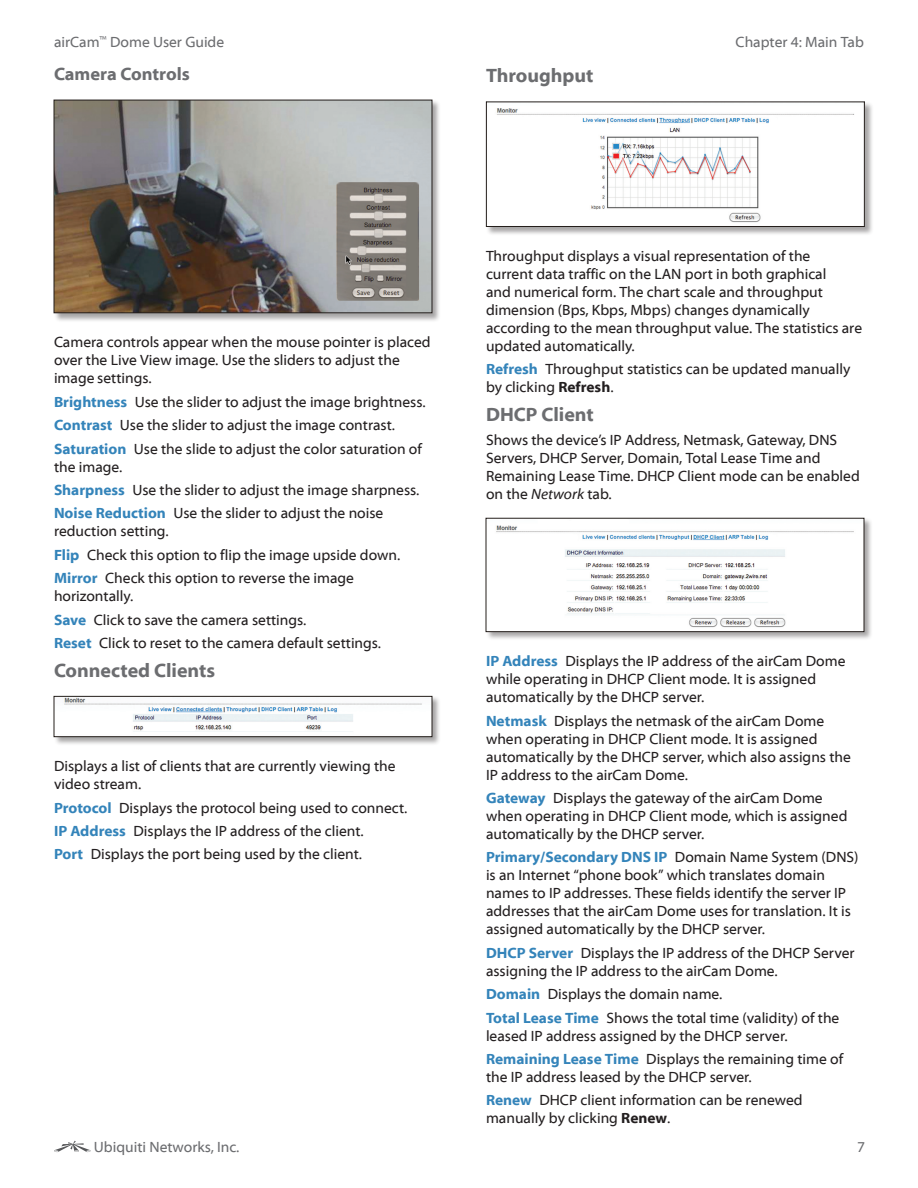
<style>
.page{position:relative;width:918px;height:1188px;background:#fff}
.page>*{position:absolute;margin:0;border:0;box-sizing:border-box;transform-origin:0 0}
.t1{font:700 19.5px "Myriad Web Pro";color:#6c6d70}
.t2{font:700 18px "Myriad Web Pro";color:#6c6d70}
.t3{font:15px/18px "Myriad Web Pro";color:#231f20}
.t4{font:15px "Myriad Web Pro";color:#6c6d70}
.s1{font-weight:700;color:#3484ba}
.s2{font-weight:700}
.s3{font-style:italic}
</style>
<div class="page">
<svg style="left:54px;top:1141px;width:37px;height:11px"></svg>
<div style="left:54px;top:99px;width:387px;height:223px;background:#231f20;opacity:.4"></div>
<img style="left:56px;top:102px;width:374px;height:209px">
<div style="left:54px;top:100px;width:378px;height:213px;border:1px solid #241e1b"></div>
<div style="left:54px;top:696px;width:387px;height:50px;background:#231f20;opacity:.4"></div>
<img style="left:56px;top:698px;width:374px;height:37px">
<div style="left:54px;top:696px;width:378px;height:41px;border:1px solid #241e1b"></div>
<div style="left:486px;top:101px;width:388px;height:135px;background:#231f20;opacity:.4"></div>
<img style="left:488px;top:104px;width:375px;height:121px">
<div style="left:486px;top:102px;width:379px;height:125px;border:1px solid #241e1b"></div>
<div style="left:486px;top:517px;width:387px;height:124px;background:#231f20;opacity:.4"></div>
<img style="left:488px;top:520px;width:374px;height:110px">
<div style="left:486px;top:518px;width:378px;height:114px;border:1px solid #241e1b"></div>
<p class="t4" style="left:54px;top:33px;width:172px">airCam<sup>™</sup> Dome User Guide</p>
<p class="t2" style="left:54px;top:65px;width:137px">Camera Controls</p>
<h1 class="t1" style="left:486px;top:65px;width:109px">Throughput</h1>
<p class="t4" style="left:736px;top:33px;width:130px">Chapter 4: Main Tab</p>
<p class="t3" style="left:54px;top:334px;width:378px">Camera controls appear when the mouse pointer is placed over the Live View image. Use the sliders to adjust the image settings.</p>
<p class="t3" style="left:54px;top:390px;width:373px;line-height:23.4px"><span class="s1">Brightness</span> Use the slider to adjust the image brightness.<br><span class="s1">Contrast</span> Use the slider to adjust the image contrast.<br><span class="s1">Saturation</span> Use the slide to adjust the color saturation of</p>
<p class="t3" style="left:54px;top:455px;width:367px;line-height:23.4px">the image.<br><span class="s1">Sharpness</span> Use the slider to adjust the image sharpness.<br><span class="s1">Noise Reduction</span> Use the slider to adjust the noise</p>
<p class="t3" style="left:54px;top:520px;width:348px;line-height:23.4px">reduction setting.<br><span class="s1">Flip</span> Check this option to flip the image upside down.<br><span class="s1">Mirror</span> Check this option to reverse the image</p>
<p class="t3" style="left:54px;top:585px;width:329px;line-height:23.4px">horizontally.<br><span class="s1">Save</span> Click to save the camera settings.<br><span class="s1">Reset</span> Click to reset to the camera default settings.</p>
<h1 class="t1" style="left:54px;top:660px;width:163px">Connected Clients</h1>
<p class="t3" style="left:54px;top:758px;width:343px">Displays a list of clients that are currently viewing the video stream.</p>
<p class="t3" style="left:54px;top:796px;width:355px;line-height:23.4px"><span class="s1">Protocol</span> Displays the protocol being used to connect.<br><span class="s1">IP Address</span> Displays the IP address of the client.<br><span class="s1">Port</span> Displays the port being used by the client.</p>
<p class="t4" style="left:94px;top:1139px;width:147px">Ubiquiti Networks, Inc.</p>
<p class="t3" style="left:486px;top:247px;width:378px">Throughput displays a visual representation of the<br>current data traffic on the LAN port in both graphical<br>and numerical form. The chart scale and throughput dimension (Bps, Kbps, Mbps) changes dynamically according to the mean throughput value. The statistics are updated automatically.</p>
<p class="t3" style="left:486px;top:361px;width:366px"><span class="s1">Refresh</span> Throughput statistics can be updated manually by clicking <span class="s2">Refresh</span>.</p>
<h1 class="t1" style="left:486px;top:404px;width:109px">DHCP Client</h1>
<p class="t3" style="left:486px;top:431px;width:375px">Shows the device’s IP Address, Netmask, Gateway, DNS Servers, DHCP Server, Domain, Total Lease Time and Remaining Lease Time. DHCP Client mode can be enabled on the <span class="s3">Network</span> tab.</p>
<p class="t3" style="left:486px;top:653px;width:361px"><span class="s1">IP Address</span> Displays the IP address of the airCam Dome while operating in DHCP Client mode. It is assigned automatically by the DHCP server.</p>
<p class="t3" style="left:486px;top:712px;width:366px"><span class="s1">Netmask</span> Displays the netmask of the airCam Dome when operating in DHCP Client mode. It is assigned automatically by the DHCP server, which also assigns the IP address to the airCam Dome.</p>
<p class="t3" style="left:486px;top:789px;width:363px"><span class="s1">Gateway</span> Displays the gateway of the airCam Dome when operating in DHCP Client mode, which is assigned automatically by the DHCP server.</p>
<p class="t3" style="left:486px;top:849px;width:374px"><span class="s1">Primary/Secondary DNS IP</span> Domain Name System (DNS) is an Internet “phone book” which translates domain names to IP addresses. These fields identify the server IP addresses that the airCam Dome uses for translation. It is assigned automatically by the DHCP server.</p>
<p class="t3" style="left:486px;top:944px;width:370px"><span class="s1">DHCP Server</span> Displays the IP address of the DHCP Server assigning the IP address to the airCam Dome.</p>
<p class="t3" style="left:486px;top:983px;width:355px;line-height:23.4px"><span class="s1">Domain</span> Displays the domain name.<br><span class="s1">Total Lease Time</span> Shows the total time (validity) of the</p>
<p class="t3" style="left:486px;top:1024px;width:359px;line-height:23.4px">leased IP address assigned by the DHCP server.<br><span class="s1">Remaining Lease Time</span> Displays the remaining time of</p>
<p class="t3" style="left:486px;top:1066px;width:318px;line-height:23.4px">the IP address leased by the DHCP server.<br><span class="s1">Renew</span> DHCP client information can be renewed</p>
<p class="t3" style="left:486px;top:1110px;width:186px">manually by clicking <span class="s2">Renew</span>.</p>
<p class="t4" style="left:857px;top:1139px;width:9px">7</p>
</div>
